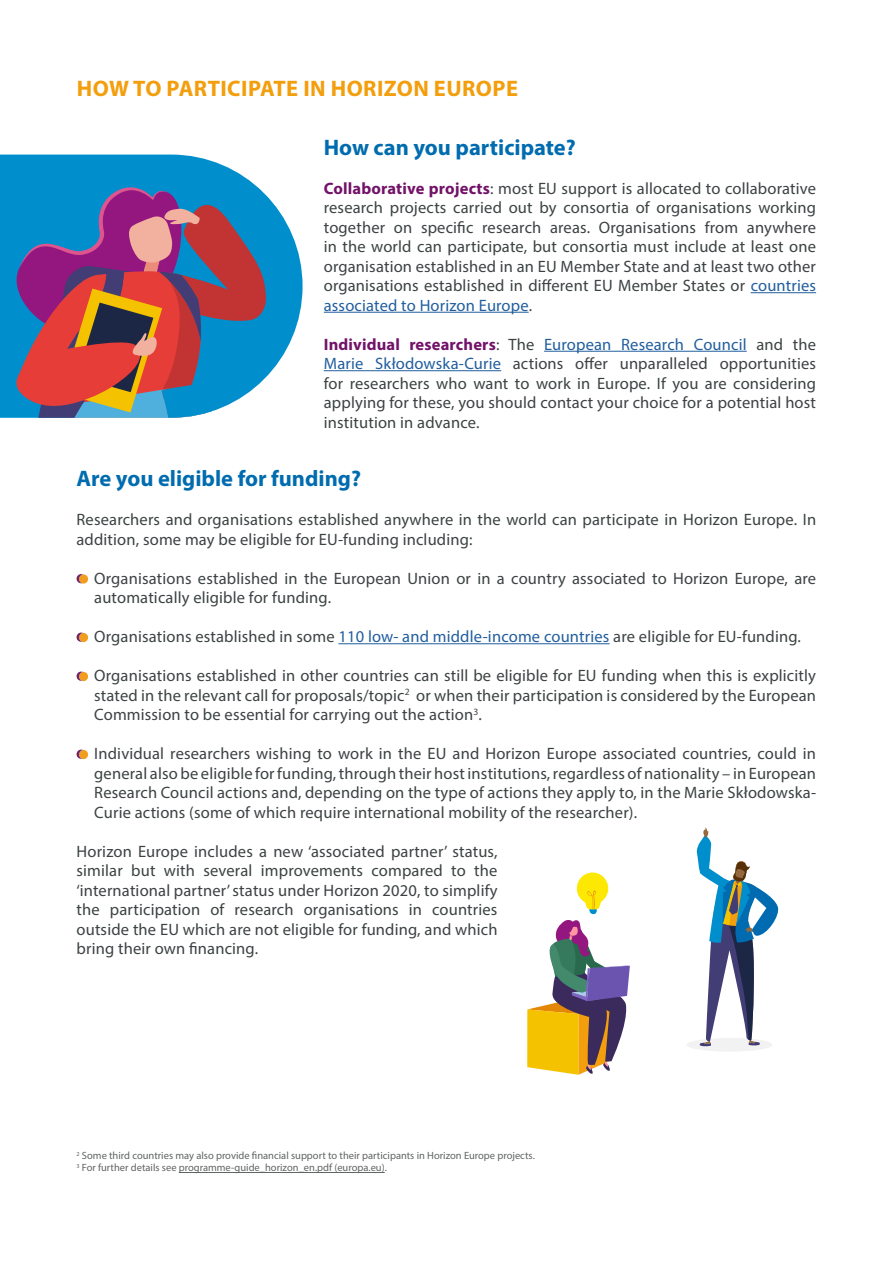
<style>
.page{position:relative;width:893px;height:1263px;background:#fff}
.page>*{position:absolute;margin:0;border:0;box-sizing:border-box;transform-origin:0 0}
.HE_Subtitle_01{font:700 22.5px "Myriad Pro";color:#006caf}
.HE_Body_text{font:700 22.5px "Myriad Pro";letter-spacing:.02em;color:#f39e0c}
.HE_Body_text-2{font:16.5px/19.5px "Myriad Pro";letter-spacing:.01em;color:#3c4243;text-align:justify}
.HE_Graph_description{font:10.5px "Myriad Pro";color:#616464}
.s1{font-weight:700;color:#721269}
.s2{color:#215e9e}
</style>
<div class="page">
<hr style="left:751px;top:292px;width:65px;height:1px;background:#215e9e">
<hr style="left:324px;top:312px;width:205px;height:1px;background:#215e9e">
<hr style="left:544px;top:351px;width:203px;height:1px;background:#215e9e">
<hr style="left:324px;top:370px;width:177px;height:1px;background:#215e9e">
<hr style="left:338px;top:643px;width:272px;height:1px;background:#215e9e">
<div style="left:79px;top:574px;width:9px;height:10px;background:#f19e1f;border-radius:50%"></div>
<svg style="left:77px;top:574px;width:7px;height:9px"></svg>
<div style="left:79px;top:633px;width:9px;height:9px;background:#f19e1f;border-radius:50%"></div>
<svg style="left:77px;top:633px;width:6px;height:9px"></svg>
<div style="left:79px;top:672px;width:9px;height:9px;background:#f19e1f;border-radius:50%"></div>
<svg style="left:77px;top:672px;width:6px;height:9px"></svg>
<div style="left:79px;top:750px;width:9px;height:9px;background:#f19e1f;border-radius:50%"></div>
<svg style="left:77px;top:750px;width:6px;height:9px"></svg>
<hr style="left:179px;top:1172px;width:206px;height:1px;background:#616464">
<svg style="left:0;top:155px;width:246px;height:23px;background:#1899d0"></svg>
<svg style="left:0;top:178px;width:303px;height:240px;background:#727190"></svg>
<div style="left:687px;top:1038px;width:85px;height:14px;background:#f2f2f2;border-radius:50%"></div>
<svg style="left:696px;top:827px;width:83px;height:220px"></svg>
<svg style="left:527px;top:872px;width:103px;height:203px"></svg>
<p class="HE_Body_text" style="left:77px;top:74px;width:443px">HOW TO PARTICIPATE IN HORIZON EUROPE</p>
<p class="HE_Subtitle_01" style="left:324px;top:132px;width:254px">How can you participate?</p>
<p class="HE_Body_text-2" style="left:324px;top:178px;width:494px"><span class="s1">Collaborative projects</span>: most EU support is allocated to collaborative research projects carried out by consortia of organisations working together on specific research areas. Organisations from anywhere in the world can participate, but consortia must include at least one organisation established in an EU Member State and at least two other organisations established in different EU Member States or <span class="s2">countries associated to Horizon Europe</span>.</p>
<p class="HE_Body_text-2" style="left:324px;top:334px;width:494px"><span class="s1">Individual researchers</span>: The <span class="s2">European Research Council</span> and the <span class="s2">Marie Skłodowska-Curie</span> actions offer unparalleled opportunities for researchers who want to work in Europe. If you are considering applying for these, you should contact your choice for a potential host institution in advance.</p>
<p class="HE_Subtitle_01" style="left:77px;top:464px;width:286px">Are you eligible for funding?</p>
<p class="HE_Body_text-2" style="left:77px;top:509px;width:741px">Researchers and organisations established anywhere in the world can participate in Horizon Europe. In addition, some may be eligible for EU-funding including:</p>
<p class="HE_Body_text-2" style="left:94px;top:568px;width:723px">Organisations established in the European Union or in a country associated to Horizon Europe, are automatically eligible for funding.</p>
<p class="HE_Body_text-2" style="left:94px;top:626px;width:708px">Organisations established in some <span class="s2">110 low- and middle-income countries</span> are eligible for EU-funding.</p>
<p class="HE_Body_text-2" style="left:94px;top:665px;width:723px">Organisations established in other countries can still be eligible for EU funding when this is explicitly stated in the relevant call for proposals/topic<sup>2</sup> or when their participation is considered by the European Commission to be essential for carrying out the action<sup>3</sup>.</p>
<p class="HE_Body_text-2" style="left:94px;top:743px;width:723px">Individual researchers wishing to work in the EU and Horizon Europe associated countries, could in general also be eligible for funding, through their host institutions, regardless of nationality – in European Research Council actions and, depending on the type of actions they apply to, in the Marie Skłodowska-Curie actions (some of which require international mobility of the researcher).</p>
<p class="HE_Body_text-2" style="left:77px;top:841px;width:422px">Horizon Europe includes a new ‘associated partner’ status, similar but with several improvements compared to the ‘international partner’ status under Horizon 2020, to simplify the participation of research organisations in countries outside the EU which are not eligible for funding, and which bring their own financing.</p>
<p class="HE_Graph_description" style="left:77px;top:1149px;width:460px"><sup>2</sup> Some third countries may also provide financial support to their participants in Horizon Europe projects.</p>
<p class="HE_Graph_description" style="left:77px;top:1161px;width:312px"><sup>3</sup> For further details see programme-guide_horizon_en.pdf (europa.eu).</p>
</div>
